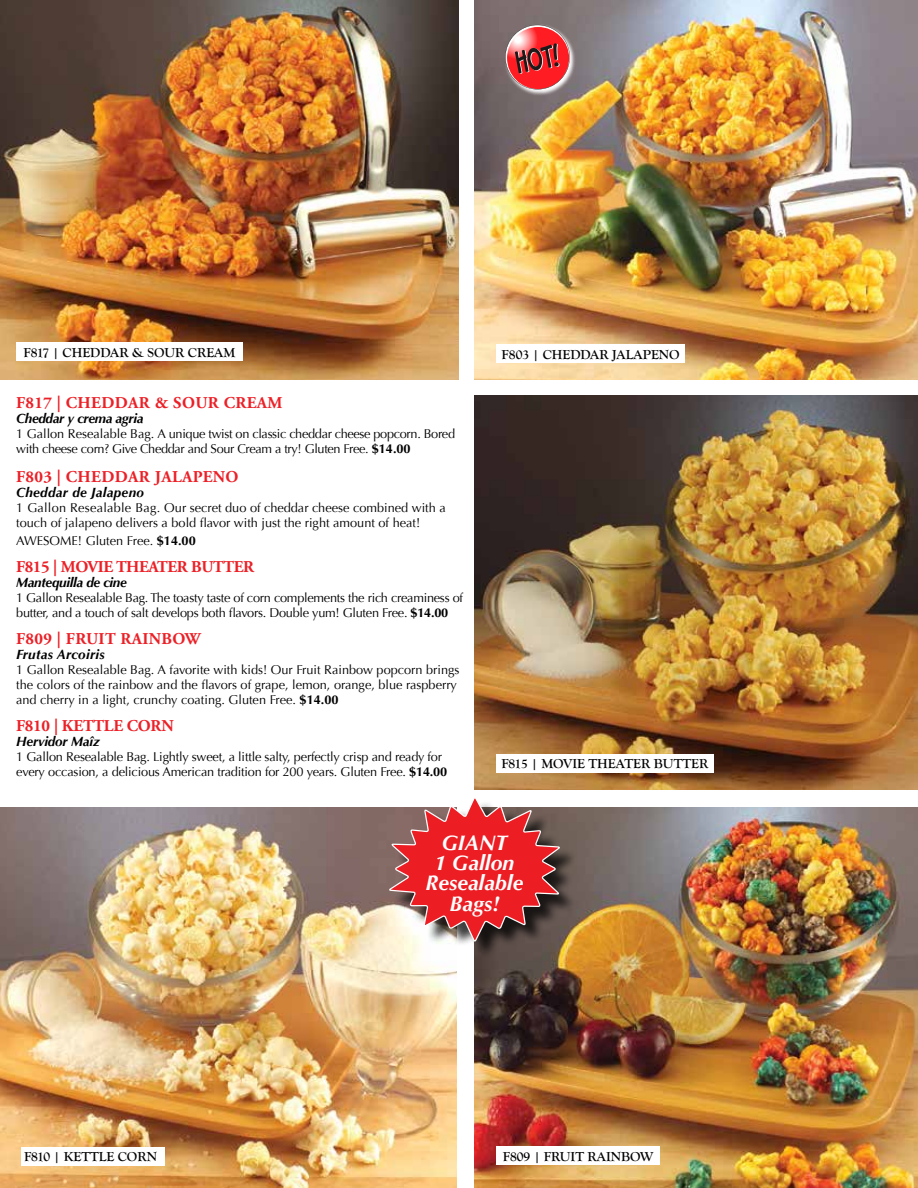
<style>
.page{position:relative;width:918px;height:1188px;background:#fff}
.page>*{position:absolute;margin:0;border:0;box-sizing:border-box;transform-origin:0 0}
.t1{font:italic 700 21.15px/20.2px "Optima";color:#fff;text-align:center}
.t2{font:700 16.5px "Adobe Garamond";letter-spacing:.02em;color:#ec2027}
.t3{font:700 16.5px "Adobe Garamond";letter-spacing:-.025em;color:#ec2027}
.t4{font:700 16.5px "Adobe Garamond";letter-spacing:-.015em;color:#ec2027}
.t5{font:700 13.5px "Goudy Old Style T";color:#000}
.t6{font:italic 700 13.5px "Optima";letter-spacing:-.015em;color:#000}
.t7{font:italic 700 13.5px "Optima";letter-spacing:.02em;color:#000}
.t8{font:12.75px/15px "Optima";letter-spacing:-.015em;color:#000}
.s1{font-weight:700}
</style>
<div class="page">
<img style="left:475px;top:0;width:443px;height:379px">
<img style="left:475px;top:808px;width:443px;height:380px">
<div style="left:496px;top:344px;width:189px;height:19px;background:#fff"></div>
<div style="left:496px;top:1146px;width:164px;height:19px;background:#fff"></div>
<img style="left:475px;top:395px;width:443px;height:395px">
<div style="left:496px;top:754px;width:218px;height:18px;background:#fff"></div>
<svg style="left:505px;top:24px;width:71px;height:71px"></svg>
<svg style="left:505px;top:25px;width:65px;height:64px;background:#cc5457"></svg>
<img style="left:0;top:808px;width:457px;height:380px">
<div style="left:21px;top:1147px;width:143px;height:18px;background:#fff"></div>
<div style="left:392px;top:800px;width:186px;height:160px;background:#000;opacity:.75"></div>
<svg style="left:389px;top:798px;width:171px;height:147px;background:#c65052"></svg>
<img style="left:0;top:1px;width:459px;height:378px">
<div style="left:16px;top:343px;width:227px;height:18px;background:#fff"></div>
<p class="t5" style="left:23px;top:345px;width:214px">F817 | CHEDDAR &amp; SOUR CREAM</p>
<p class="t2" style="left:16px;top:394px;width:268px">F817 | CHEDDAR &amp; SOUR CREAM</p>
<p class="t6" style="left:16px;top:411px;width:129px">Cheddar y crema agria</p>
<p class="t8" style="left:16px;top:427px;width:440px">1 Gallon Resealable Bag. A unique twist on classic cheddar cheese popcorn. Bored with cheese corn? Give Cheddar and Sour Cream a try! Gluten Free. <span class="s1">$14.00</span></p>
<p class="t2" style="left:16px;top:468px;width:224px">F803 | CHEDDAR JALAPENO</p>
<p class="t7" style="left:16px;top:484px;width:129px">Cheddar de Jalapeno</p>
<p class="t8" style="left:16px;top:500px;width:431px">1 Gallon Resealable Bag. Our secret duo of cheddar cheese combined with a touch of jalapeno delivers a bold flavor with just the right amount of heat!</p>
<p class="t8" style="left:16px;top:533px;width:181px">AWESOME! Gluten Free. <span class="s1">$14.00</span></p>
<p class="t3" style="left:16px;top:558px;width:239px">F815 | MOVIE THEATER BUTTER</p>
<p class="t6" style="left:16px;top:574px;width:112px">Mantequilla de cine</p>
<p class="t8" style="left:16px;top:590px;width:448px">1 Gallon Resealable Bag. The toasty taste of corn complements the rich creaminess of butter, and a touch of salt develops both flavors. Double yum! Gluten Free. <span class="s1">$14.00</span></p>
<p class="t2" style="left:16px;top:630px;width:186px">F809 | FRUIT RAINBOW</p>
<p class="t7" style="left:16px;top:646px;width:90px">Frutas Arcoiris</p>
<p class="t8" style="left:16px;top:662px;width:445px">1 Gallon Resealable Bag. A favorite with kids! Our Fruit Rainbow popcorn brings the colors of the rainbow and the flavors of grape, lemon, orange, blue raspberry and cherry in a light, crunchy coating. Gluten Free. <span class="s1">$14.00</span></p>
<p class="t4" style="left:16px;top:717px;width:159px">F810 | KETTLE CORN</p>
<p class="t6" style="left:16px;top:733px;width:85px">Hervidor Maîz</p>
<p class="t8" style="left:16px;top:749px;width:433px">1 Gallon Resealable Bag. Lightly sweet, a little salty, perfectly crisp and ready for every occasion, a delicious American tradition for 200 years. Gluten Free. <span class="s1">$14.00</span></p>
<p class="t5" style="left:502px;top:347px;width:180px">F803 | CHEDDAR JALAPENO</p>
<p class="t5" style="left:501px;top:756px;width:209px">F815 | MOVIE THEATER BUTTER</p>
<p class="t5" style="left:24px;top:1149px;width:134px">F810 | KETTLE CORN</p>
<h1 class="t1" style="left:426px;top:832px;width:99px">GIANT<br>1 Gallon<br>Resealable<br>Bags!</h1>
<p class="t5" style="left:503px;top:1149px;width:152px">F809 | FRUIT RAINBOW</p>
</div>
